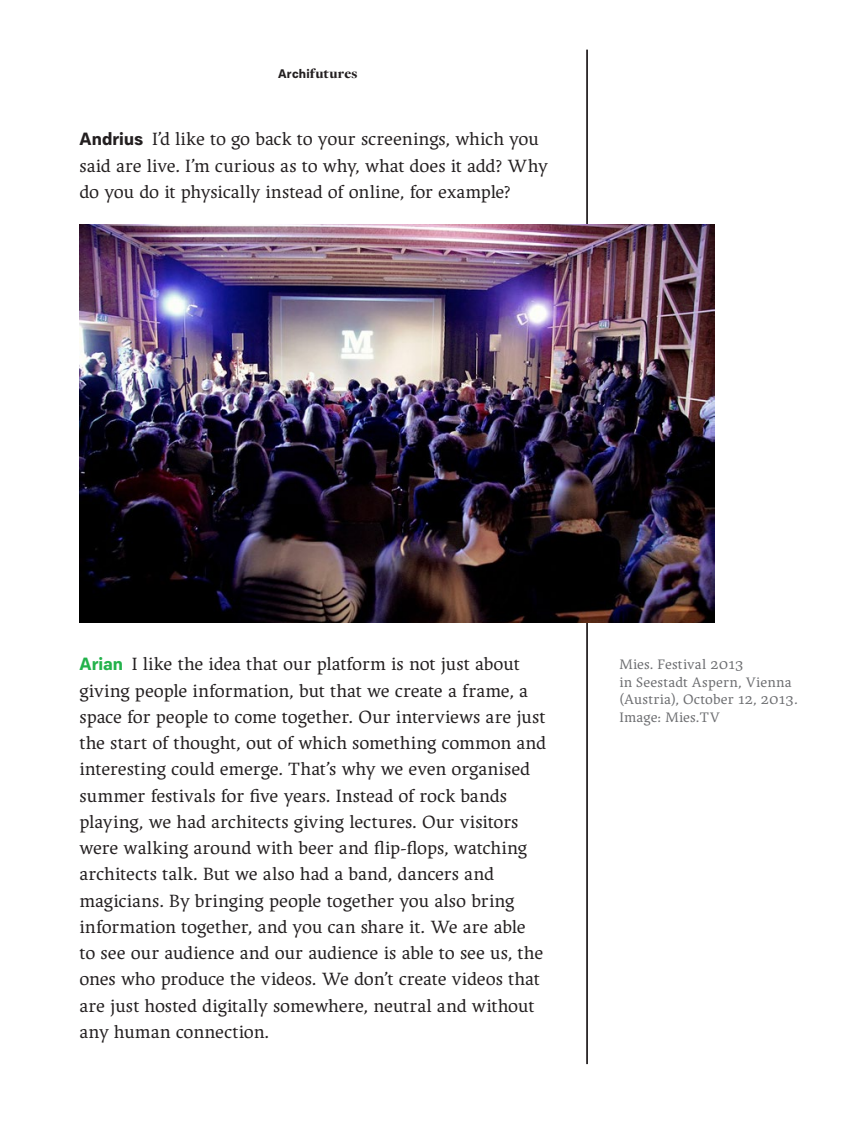
<style>
.page{position:relative;width:844px;height:1141px;background:#fff}
.page>*{position:absolute;margin:0;border:0;box-sizing:border-box;transform-origin:0 0}
.t1{font:18.55px/26.2px "Ergilo";letter-spacing:-.005em;color:#231f20}
.t2{font:14.35px/17.5px "Ergilo";letter-spacing:.015em;color:#6c6d70}
.t3{font:900 14.35px "Freight Disp Pro";letter-spacing:.02em;color:#231f20}
.s1{font-family:"Paul Grotesk";font-weight:700;font-size:12.42px}
.s2{font-family:"Paul Grotesk";font-weight:700;font-size:17.68px}
.s3{font-family:"Paul Grotesk";font-weight:700;font-size:17.68px;color:#23b24b}
.s4{font-family:"Ergilo Smallcaps"}
</style>
<div class="page">
<hr style="left:586px;top:50px;width:1px;height:1014px;background:#231f20">
<img style="left:79px;top:224px;width:635px;height:399px">
<p class="t3" style="left:278px;top:64px;width:81px"><span class="s1">Archi</span>futures</p>
<p class="t1" style="left:79px;top:126px;width:469px"><span class="s2">Andrius</span> I’d like to go back to your screenings, which you said are live. I’m curious as to why, what does it add? Why do you do it physically instead of online, for example?</p>
<p class="t1" style="left:79px;top:651px;width:468px"><span class="s3">Arian</span> I like the idea that our platform is not just about giving people information, but that we create a frame, a space for people to come together. Our interviews are just the start of thought, out of which something common and interesting could emerge. That’s why we even organised summer festivals for five years. Instead of rock bands playing, we had architects giving lectures. Our visitors were walking around with beer and flip-flops, watching architects talk. But we also had a band, dancers and magicians. By bringing people together you also bring information together, and you can share it. We are able to see our audience and our audience is able to see us, the ones who produce the videos. We don’t create videos that are just hosted digitally somewhere, neutral and without any human connection.</p>
<p class="t2" style="left:619px;top:656px;width:125px">Mies. Festival <span class="s4">2013</span></p>
<p class="t2" style="left:619px;top:673px;width:180px">in Seestadt Aspern, Vienna (Austria), October <span class="s4">12</span>, <span class="s4">2013.</span></p>
<p class="t2" style="left:619px;top:708px;width:102px">Image: Mies.TV</p>
</div>
